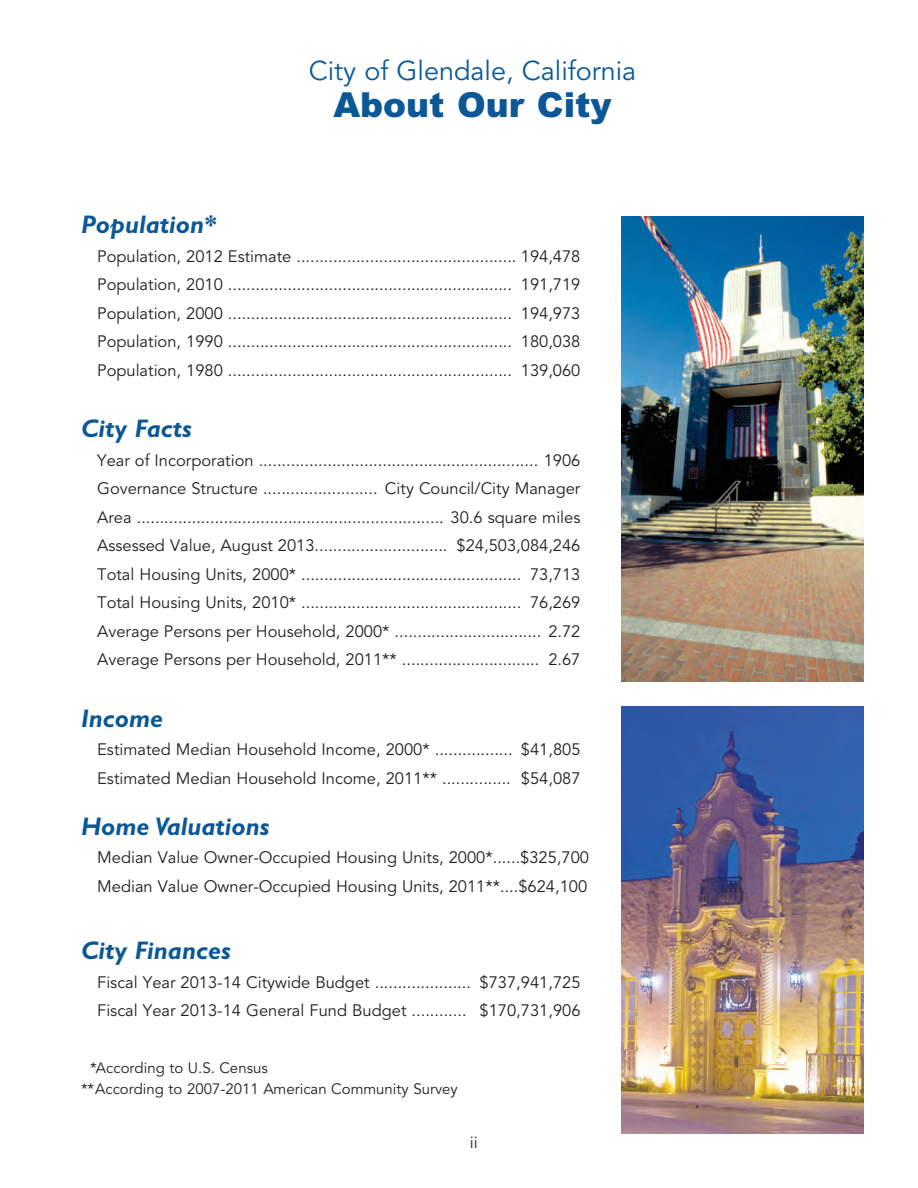
<style>
.page{position:relative;width:918px;height:1188px;background:#fff}
.page>*{position:absolute;margin:0;border:0;box-sizing:border-box;transform-origin:0 0}
.t1{font:900 34.5px "Arial";color:#0c5896}
.t2{font:27px "Avenir LT Std";color:#0c5896}
.t3{font:italic 700 25.5px "Gill Sans";color:#0c5896}
.t4{font:16.5px/28.5px "Avenir LT Std";color:#231f20}
.t5{font:15px/21px "Avenir LT Std";color:#231f20}
</style>
<div class="page">
<img style="left:621px;top:216px;width:243px;height:466px">
<img style="left:622px;top:707px;width:242px;height:427px">
<h2 class="t2" style="left:309px;top:59px;width:329px">City of Glendale, California</h2>
<h1 class="t1" style="left:333px;top:92px;width:280px">About Our City</h1>
<h3 class="t3" style="left:81px;top:216px;width:137px">Population*</h3>
<p class="t4" style="left:97px;top:243px;width:485px;text-align:justify">Population, 2012 Estimate ................................................ 194,478<br>Population, 2010 .............................................................. 191,719<br>Population, 2000 .............................................................. 194,973<br>Population, 1990 .............................................................. 180,038<br>Population, 1980 .............................................................. 139,060</p>
<h3 class="t3" style="left:81px;top:420px;width:112px">City Facts</h3>
<p class="t4" style="left:97px;top:447px;width:485px;text-align:justify">Year of Incorporation ............................................................. 1906<br>Governance Structure ......................... City Council/City Manager Area ................................................................... 30.6 square miles Assessed Value, August 2013............................. $24,503,084,246<br>Total Housing Units, 2000* ................................................ 73,713<br>Total Housing Units, 2010* ................................................ 76,269<br>Average Persons per Household, 2000* ................................ 2.72<br>Average Persons per Household, 2011** .............................. 2.67</p>
<h3 class="t3" style="left:81px;top:709px;width:84px">Income</h3>
<p class="t4" style="left:97px;top:737px;width:485px">Estimated Median Household Income, 2000* ................. $41,805<br>Estimated Median Household Income, 2011** ............... $54,087</p>
<h3 class="t3" style="left:81px;top:817px;width:190px">Home Valuations</h3>
<p class="t4" style="left:97px;top:845px;width:493px">Median Value Owner-Occupied Housing Units, 2000*......$325,700<br>Median Value Owner-Occupied Housing Units, 2011**....$624,100</p>
<h3 class="t3" style="left:81px;top:942px;width:151px">City Finances</h3>
<p class="t4" style="left:97px;top:969px;width:485px">Fiscal Year 2013-14 Citywide Budget ..................... $737,941,725<br>Fiscal Year 2013-14 General Fund Budget ............ $170,731,906</p>
<p class="t5" style="left:81px;top:1059px;width:378px;text-indent:9px">*According to U.S. Census<br>**According to 2007-2011 American Community Survey</p>
<p class="t4" style="left:470px;top:1129px;width:9px">ii</p>
</div>
